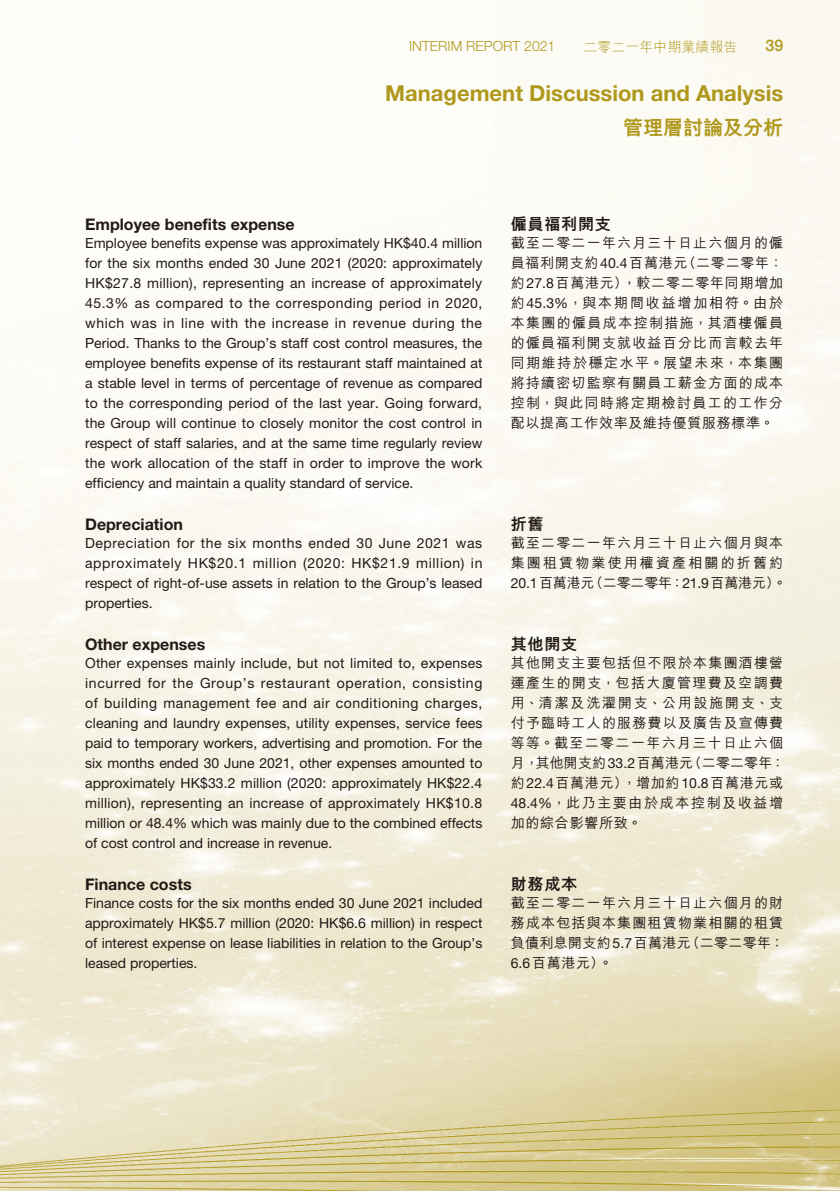
<style>
.page{position:relative;width:840px;height:1191px;background:#fff}
.page>*{position:absolute;margin:0;border:0;box-sizing:border-box;transform-origin:0 0}
.t1{font:700 22px "Helvetica Neue LT Std";color:#af981b}
.t2{font:800 20px "M Hei HK";color:#af981b}
.t3{font:700 16px "Helvetica Neue LT Std";color:#231916}
.t4{font:800 16px "M Hei HK";letter-spacing:.05em;color:#231916}
.t5{font:500 16px "Helvetica Neue LT Std";color:#af981b}
.t6{font:14px/20px "Helvetica Neue LT Std";color:#231916;text-align:justify}
.t7{font:500 14px/20px "M Hei HK";letter-spacing:.085em;color:#231916;text-align:justify}
.t8{font:300 14px "Helvetica Neue LT Std";color:#af981b}
.t9{font:300 14px "M Hei HK";color:#af981b}
.s1{font-family:"Helvetica Neue LT Std";font-weight:400}
</style>
<div class="page">
<img style="left:0;top:0;width:839px;height:1191px">
<p class="t8" style="left:409px;top:38px;width:148px">INTERIM REPORT 2021</p>
<p class="t9" style="left:583px;top:40px;width:155px">二零二一年中期業績報告</p>
<p class="t5" style="left:765px;top:36px;width:19px">39</p>
<h1 class="t1" style="left:385px;top:80px;width:399px">Management Discussion and Analysis</h1>
<h2 class="t2" style="left:622px;top:117px;width:161px">管理層討論及分析</h2>
<p class="t3" style="left:85px;top:214px;width:211px">Employee benefits expense</p>
<p class="t6" style="left:85px;top:233px;width:398px">Employee benefits expense was approximately HK$40.4 million for the six months ended 30 June 2021 (2020: approximately HK$27.8 million), representing an increase of approximately 45.3% as compared to the corresponding period in 2020, which was in line with the increase in revenue during the Period. Thanks to the Group’s staff cost control measures, the employee benefits expense of its restaurant staff maintained at a stable level in terms of percentage of revenue as compared to the corresponding period of the last year. Going forward, the Group will continue to closely monitor the cost control in respect of staff salaries, and at the same time regularly review the work allocation of the staff in order to improve the work efficiency and maintain a quality standard of service.</p>
<p class="t3" style="left:85px;top:514px;width:99px">Depreciation</p>
<p class="t6" style="left:85px;top:533px;width:398px">Depreciation for the six months ended 30 June 2021 was approximately HK$20.1 million (2020: HK$21.9 million) in respect of right-of-use assets in relation to the Group’s leased properties.</p>
<p class="t3" style="left:85px;top:634px;width:122px">Other expenses</p>
<p class="t6" style="left:85px;top:653px;width:398px">Other expenses mainly include, but not limited to, expenses incurred for the Group’s restaurant operation, consisting of building management fee and air conditioning charges, cleaning and laundry expenses, utility expenses, service fees paid to temporary workers, advertising and promotion. For the six months ended 30 June 2021, other expenses amounted to approximately HK$33.2 million (2020: approximately HK$22.4 million), representing an increase of approximately HK$10.8 million or 48.4% which was mainly due to the combined effects of cost control and increase in revenue.</p>
<p class="t3" style="left:85px;top:874px;width:108px">Finance costs</p>
<p class="t6" style="left:85px;top:893px;width:398px">Finance costs for the six months ended 30 June 2021 included approximately HK$5.7 million (2020: HK$6.6 million) in respect of interest expense on lease liabilities in relation to the Group’s leased properties.</p>
<p class="t4" style="left:510px;top:216px;width:101px">僱員福利開支</p>
<p class="t7" style="left:510px;top:232px;width:274px">截至二零二一年六月三十日止六個月的僱員福利開支約<span class="s1">40.4</span>百萬港元（二零二零年：約<span class="s1">27.8</span>百萬港元），較二零二零年同期增加約<span class="s1">45.3%</span>，與本期間收益增加相符。由於本集團的僱員成本控制措施，其酒樓僱員的僱員福利開支就收益百分比而言較去年同期維持於穩定水平。展望未來，本集團將持續密切監察有關員工薪金方面的成本控制，與此同時將定期檢討員工的工作分配以提高工作效率及維持優質服務標準。</p>
<p class="t4" style="left:510px;top:516px;width:34px">折舊</p>
<p class="t7" style="left:510px;top:532px;width:277px;text-align:left">截至二零二一年六月三十日止六個月與本集團租賃物業使用權資產相關的折舊約<br><span class="s1">20.1</span>百萬港元（二零二零年：<span class="s1">21.9</span>百萬港元）。</p>
<p class="t4" style="left:510px;top:636px;width:68px">其他開支</p>
<p class="t7" style="left:510px;top:652px;width:275px">其他開支主要包括但不限於本集團酒樓營運產生的開支，包括大廈管理費及空調費用、清潔及洗濯開支、公用設施開支、支付予臨時工人的服務費以及廣告及宣傳費等等。截至二零二一年六月三十日止六個月，其他開支約<span class="s1">33.2</span>百萬港元（二零二零年：約<span class="s1">22.4</span>百萬港元），增加約<span class="s1">10.8</span>百萬港元或<span class="s1">48.4%</span>，此乃主要由於成本控制及收益增加的綜合影響所致。</p>
<p class="t4" style="left:510px;top:876px;width:68px">財務成本</p>
<p class="t7" style="left:510px;top:892px;width:275px">截至二零二一年六月三十日止六個月的財務成本包括與本集團租賃物業相關的租賃負債利息開支約<span class="s1">5.7</span>百萬港元（二零二零年：<span class="s1">6.6</span>百萬港元）。</p>
</div>
